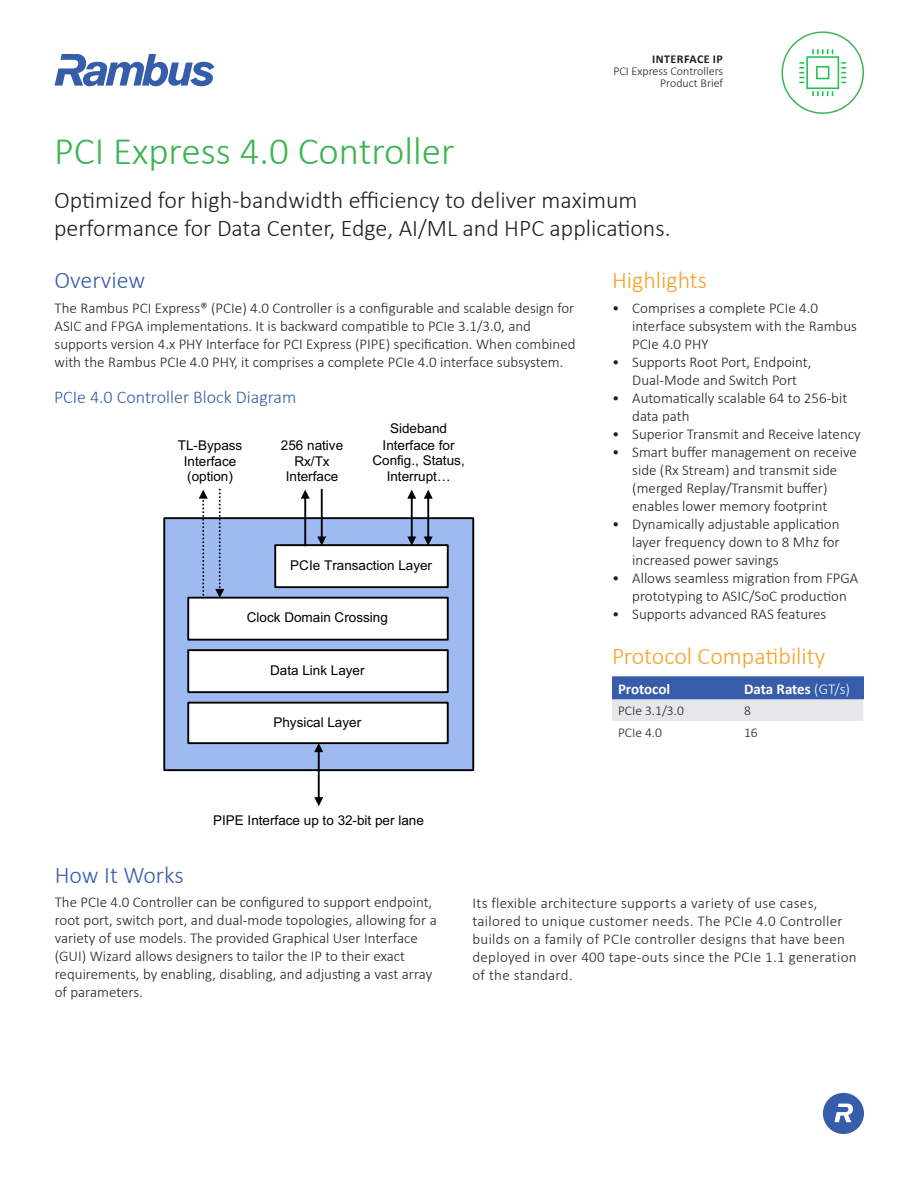
<style>
.page{position:relative;width:918px;height:1188px;background:#fff}
.page>*{position:absolute;margin:0;border:0;box-sizing:border-box;transform-origin:0 0}
.Heading_MID{font:300 39px "Calibri";color:#3bb552}
.t1{font:300 24px "Calibri";color:#231f20}
.Heading_2_Sidebar{font:300 24px "Calibri";color:#f7a125}
.Heading_2{font:300 24px "Calibri";color:#365caa}
.Diagram_Label{font:300 18px "Calibri";color:#365caa}
.Body_Copy{font:300 15px/18px "Calibri";color:#231f20}
.Diagram_Label-2{font:300 15px "Calibri";color:#231f20}
.Diagram_Label-3{font:300 15px/18px "Calibri";letter-spacing:.02em;color:#231f20}
.Table_Header_Cell{font:700 15px "Calibri";color:#fff}
.t2{font:13.5px/16.5px "Arial";color:#000;text-align:center}
.Table_Text{font:300 13.5px "Calibri";color:#231f20}
.Document_Information{font:300 12px/12px "Calibri";color:#231f20;text-align:right}
.Document_Information-2{font:700 12px "Calibri";letter-spacing:.04em;color:#231f20}
.s1{font-weight:300}
</style>
<div class="page">
<svg style="left:55px;top:54px;width:159px;height:32px"></svg>
<svg style="left:823px;top:1093px;width:41px;height:41px"></svg>
<svg style="left:612px;top:676px;width:252px;height:45px;background:#8ca0c8"></svg>
<hr style="left:863px;top:700px;width:2px;height:21px;background:#fff">
<div style="left:782px;top:31px;width:82px;height:83px;border:2px solid #3bb552;border-radius:50%"></div>
<svg style="left:799px;top:49px;width:48px;height:48px"></svg>
<div style="left:164px;top:518px;width:309px;height:252px;background:#9ebaf1"></div>
<div style="left:164px;top:517px;width:310px;height:254px;border:2px solid #000"></div>
<svg style="left:314px;top:744px;width:9px;height:62px"></svg>
<div style="left:188px;top:598px;width:260px;height:42px;background:#fff"></div>
<div style="left:187px;top:597px;width:262px;height:44px;border:2px solid #000"></div>
<div style="left:275px;top:545px;width:173px;height:42px;background:#fff"></div>
<div style="left:274px;top:544px;width:175px;height:44px;border:2px solid #000"></div>
<div style="left:188px;top:650px;width:260px;height:42px;background:#fff"></div>
<div style="left:187px;top:649px;width:262px;height:44px;border:2px solid #000"></div>
<div style="left:188px;top:703px;width:260px;height:40px;background:#fff"></div>
<div style="left:187px;top:702px;width:262px;height:42px;border:2px solid #000"></div>
<svg style="left:215px;top:489px;width:9px;height:109px"></svg>
<svg style="left:199px;top:490px;width:9px;height:106px"></svg>
<svg style="left:317px;top:489px;width:9px;height:57px"></svg>
<svg style="left:301px;top:490px;width:9px;height:56px"></svg>
<svg style="left:424px;top:490px;width:9px;height:56px"></svg>
<svg style="left:407px;top:490px;width:9px;height:56px"></svg>
<p class="Document_Information-2" style="left:652px;top:51px;width:72px">INTERFACE IP</p>
<p class="Document_Information" style="left:613px;top:65px;width:111px">PCI Express Controllers<br>Product Brief</p>
<p class="Heading_MID" style="left:54px;top:127px;width:402px">PCI Express 4.0 Controller</p>
<p class="t1" style="left:54px;top:185px;width:585px">Optimized for high-bandwidth efficiency to deliver maximum</p>
<p class="t1" style="left:54px;top:214px;width:618px">performance for Data Center, Edge, AI/ML and HPC applications.</p>
<p class="Heading_2" style="left:55px;top:265px;width:92px">Overview</p>
<p class="Body_Copy" style="left:55px;top:298px;width:523px">The Rambus PCI Express® (PCIe) 4.0 Controller is a configurable and scalable design for ASIC and FPGA implementations. It is backward compatible to PCIe 3.1/3.0, and supports version 4.x PHY Interface for PCI Express (PIPE) specification. When combined with the Rambus PCIe 4.0 PHY, it comprises a complete PCIe 4.0 interface subsystem.</p>
<p class="Heading_2_Sidebar" style="left:612px;top:265px;width:97px">Highlights</p>
<p class="Body_Copy" style="left:632px;top:298px;width:226px;text-indent:-20px">• Comprises a complete PCIe 4.0 interface subsystem with the Rambus<br>PCIe 4.0 PHY</p>
<p class="Body_Copy" style="left:612px;top:352px;width:201px;text-align:center">• Supports Root Port, Endpoint,<br>Dual-Mode and Switch Port</p>
<p class="Body_Copy" style="left:632px;top:388px;width:217px;text-indent:-20px">• Automatically scalable 64 to 256-bit data path</p>
<p class="Body_Copy" style="left:612px;top:424px;width:250px">• Superior Transmit and Receive latency</p>
<p class="Body_Copy" style="left:632px;top:442px;width:226px;text-indent:-20px">• Smart buffer management on receive side (Rx Stream) and transmit side (merged Replay/Transmit buffer) enables lower memory footprint</p>
<p class="Body_Copy" style="left:632px;top:514px;width:209px;text-align:justify;text-indent:-20px">• Dynamically adjustable application layer frequency down to 8 Mhz for increased power savings</p>
<p class="Body_Copy" style="left:612px;top:568px;width:248px;text-align:center">• Allows seamless migration from FPGA prototyping to ASIC/SoC production</p>
<p class="Body_Copy" style="left:612px;top:604px;width:216px">• Supports advanced RAS features</p>
<p class="Heading_2_Sidebar" style="left:612px;top:641px;width:215px">Protocol Compatibility</p>
<p class="Table_Header_Cell" style="left:618px;top:678px;width:54px">Protocol</p>
<p class="Table_Header_Cell" style="left:744px;top:678px;width:108px">Data Rates <span class="s1">(GT/s)</span></p>
<p class="Table_Text" style="left:618px;top:702px;width:67px">PCIe 3.1/3.0</p>
<p class="Table_Text" style="left:744px;top:702px;width:8px">8</p>
<p class="Table_Text" style="left:618px;top:724px;width:46px">PCIe 4.0</p>
<p class="Table_Text" style="left:744px;top:724px;width:15px">16</p>
<p class="Diagram_Label" style="left:54px;top:386px;width:244px">PCIe 4.0 Controller Block Diagram</p>
<p class="t2" style="left:383px;top:420px;width:74px">Sideband<br>Interface for</p>
<p class="t2" style="left:372px;top:452px;width:94px">Config., Status,<br>Interrupt…</p>
<p class="t2" style="left:281px;top:437px;width:64px">256 native<br>Rx/Tx</p>
<p class="t2" style="left:286px;top:468px;width:54px">Interface</p>
<p class="t2" style="left:178px;top:437px;width:66px">TL-Bypass<br>Interface</p>
<p class="t2" style="left:187px;top:468px;width:47px">(option)</p>
<p class="t2" style="left:290px;top:557px;width:143px">PCIe Transaction Layer</p>
<p class="t2" style="left:247px;top:609px;width:143px">Clock Domain Crossing</p>
<p class="t2" style="left:270px;top:662px;width:96px">Data Link Layer</p>
<p class="t2" style="left:273px;top:714px;width:89px">Physical Layer</p>
<p class="t2" style="left:213px;top:812px;width:212px">PIPE Interface up to 32-bit per lane</p>
<p class="Heading_2" style="left:55px;top:860px;width:131px">How It Works</p>
<p class="Diagram_Label-2" style="left:55px;top:893px;width:379px">The PCIe 4.0 Controller can be configured to support endpoint,</p>
<p class="Diagram_Label-2" style="left:55px;top:911px;width:384px">root port, switch port, and dual-mode topologies, allowing for a</p>
<p class="Diagram_Label-2" style="left:55px;top:929px;width:365px">variety of use models. The provided Graphical User Interface</p>
<p class="Diagram_Label-2" style="left:55px;top:947px;width:352px">(GUI) Wizard allows designers to tailor the IP to their exact</p>
<p class="Diagram_Label-2" style="left:55px;top:965px;width:379px">requirements, by enabling, disabling, and adjusting a vast array</p>
<p class="Diagram_Label-2" style="left:55px;top:983px;width:90px">of parameters.</p>
<p class="Diagram_Label-3" style="left:472px;top:894px;width:386px">Its flexible architecture supports a variety of use cases, tailored to unique customer needs. The PCIe 4.0 Controller builds on a family of PCIe controller designs that have been deployed in over 400 tape-outs since the PCIe 1.1 generation of the standard.</p>
</div>
